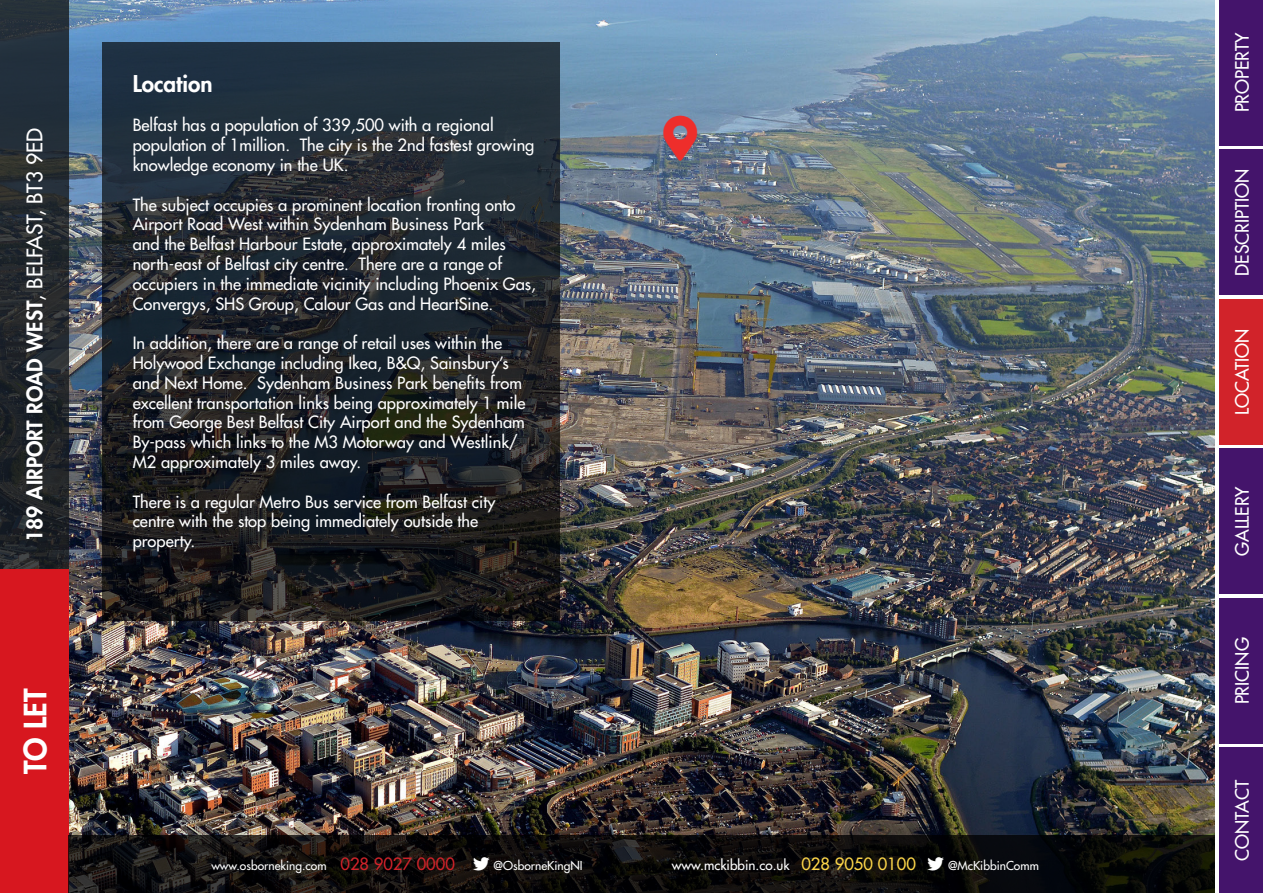
<style>
.page{position:relative;width:1263px;height:893px;background:#fff}
.page>*{position:absolute;margin:0;border:0;box-sizing:border-box;transform-origin:0 0}
.t1{font:800 30px "Futura Std";color:#fff}
.Heading_1_-_WHITE{font:800 22.5px "Futura Std";color:#fff}
.t2{font:800 21px "Futura Std";color:#fff}
.t3{font:500 18px "Futura Std";color:#fff}
.t4{font:500 16.5px/19.8px "Futura Std";color:#fff}
.t5{font:500 13.5px "Futura Std";color:#fff}
.t6{font:500 12px "Futura Std";color:#fff}
.s1{font-weight:500}
.s2{font-size:16.5px;color:#d1232a}
.s3{font-size:16.5px;color:#fcd549}
</style>
<div class="page">
<img style="left:68px;top:0;width:1147px;height:835px">
<svg style="left:102px;top:43px;width:457px;height:578px;background:#1f242a"></svg>
<div style="left:1219px;top:0;width:44px;height:145px;background:#44146b"></div>
<div style="left:1219px;top:150px;width:44px;height:145px;background:#44146b"></div>
<div style="left:1219px;top:598px;width:44px;height:145px;background:#44146b"></div>
<div style="left:1219px;top:748px;width:44px;height:145px;background:#44146b"></div>
<div style="left:1219px;top:449px;width:44px;height:145px;background:#44146b"></div>
<svg style="left:0;top:0;width:68px;height:570px;background:#23292f"></svg>
<div style="left:0;top:570px;width:68px;height:323px;background:#d7171f"></div>
<div style="left:1219px;top:299px;width:44px;height:145px;background:#d1232a"></div>
<svg style="left:68px;top:835px;width:1147px;height:58px;background:#0e0d0c"></svg>
<svg style="left:473px;top:858px;width:17px;height:13px"></svg>
<svg style="left:927px;top:858px;width:17px;height:13px"></svg>
<svg style="left:663px;top:115px;width:34px;height:46px;background:#6d859f"></svg>
<p class="t2" style="left:21px;top:542px;width:416px;rotate:-90deg">189 AIRPORT ROAD WEST<span class="s1">, BELFAST, BT3 9ED</span></p>
<h1 class="t1" style="left:16px;top:774px;width:87px;rotate:-90deg">TO LET</h1>
<p class="Heading_1_-_WHITE" style="left:133px;top:69px;width:81px">Location</p>
<p class="t4" style="left:133px;top:115px;width:403px">Belfast has a population of 339,500 with a regional population of 1million. The city is the 2nd fastest growing knowledge economy in the UK.</p>
<p class="t4" style="left:133px;top:195px;width:405px">The subject occupies a prominent location fronting onto Airport Road West within Sydenham Business Park<br>and the Belfast Harbour Estate, approximately 4 miles north-east of Belfast city centre. There are a range of occupiers in the immediate vicinity including Phoenix Gas, Convergys, SHS Group, Calour Gas and HeartSine.</p>
<p class="t4" style="left:133px;top:333px;width:394px">In addition, there are a range of retail uses within the Holywood Exchange including Ikea, B&amp;Q, Sainsbury’s and Next Home. Sydenham Business Park benefits from excellent transportation links being approximately 1 mile from George Best Belfast City Airport and the Sydenham By-pass which links to the M3 Motorway and Westlink/ M2 approximately 3 miles away.</p>
<p class="t4" style="left:133px;top:492px;width:364px">There is a regular Metro Bus service from Belfast city centre with the stop being immediately outside the property.</p>
<p class="t6" style="left:211px;top:858px;width:245px">www.osborneking.com <span class="s2">028 9027 0000</span></p>
<p class="t6" style="left:493px;top:858px;width:91px">@OsborneKingNI</p>
<p class="t5" style="left:672px;top:857px;width:245px">www.mckibbin.co.uk <span class="s3">028 9050 0100</span></p>
<p class="t6" style="left:948px;top:858px;width:92px">@McKibbinComm</p>
<p class="t3" style="left:1231px;top:112px;width:82px;rotate:-90deg">PROPERTY</p>
<p class="t3" style="left:1231px;top:276px;width:109px;rotate:-90deg">DESCRIPTION</p>
<p class="t3" style="left:1231px;top:415px;width:88px;rotate:-90deg">LOCATION</p>
<p class="t3" style="left:1231px;top:556px;width:71px;rotate:-90deg">GALLERY</p>
<p class="t3" style="left:1231px;top:704px;width:69px;rotate:-90deg">PRICING</p>
<p class="t3" style="left:1231px;top:861px;width:82px;rotate:-90deg">CONTACT</p>
</div>
